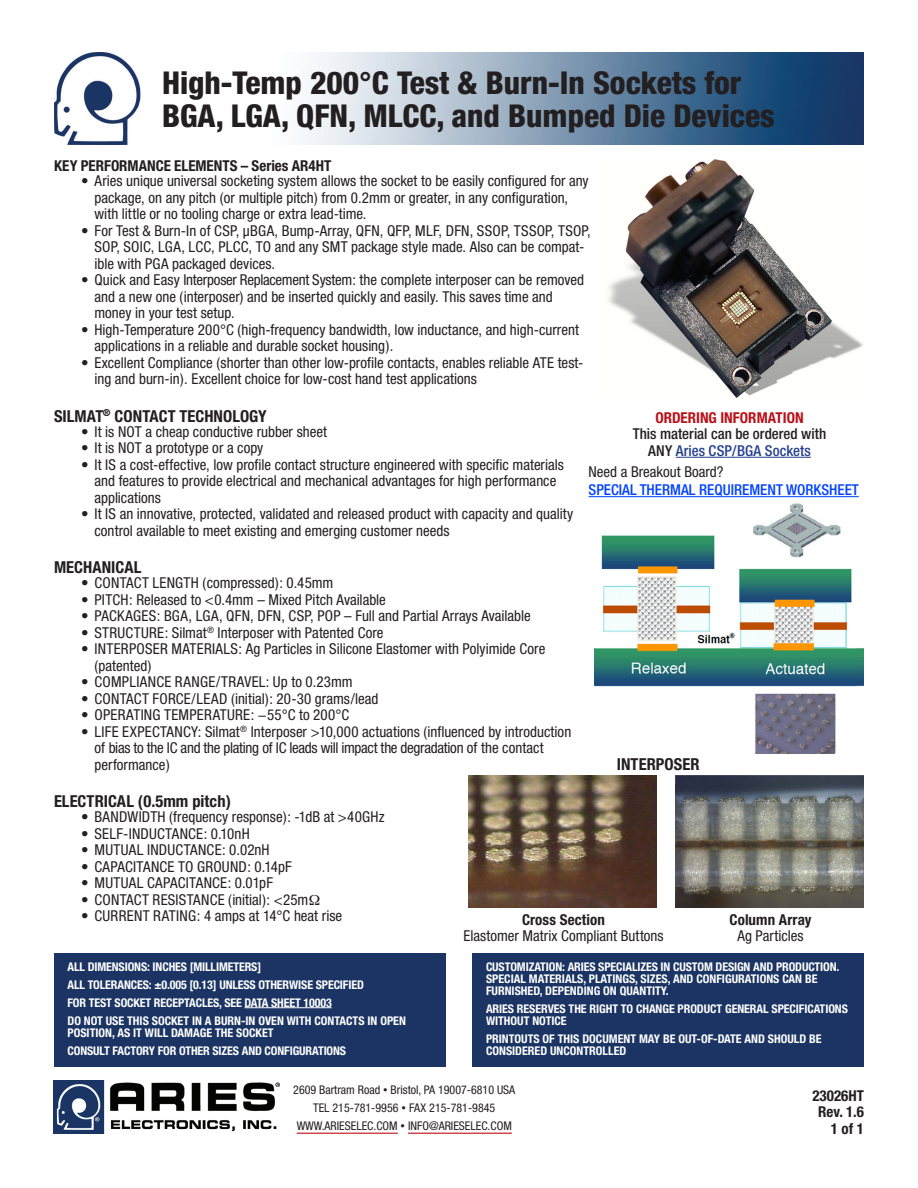
<style>
.page{position:relative;width:918px;height:1188px;background:#fff}
.page>*{position:absolute;margin:0;border:0;box-sizing:border-box;transform-origin:0 0}
.headline{font:800 condensed 31.5px "Helvetica Neue";color:#231f20}
.body{font:700 condensed 16.5px "Helvetica Neue";letter-spacing:.005em;color:#231f20}
.body-2{font:condensed 15px/16.5px "Helvetica Neue";color:#231f20}
.body-3{font:700 condensed 15px "Helvetica Neue";color:#231f20}
.t1{font:500 condensed 15px "Helvetica Neue";color:#0042ff}
.body-4{font:500 condensed 15px "Helvetica Neue";color:#231f20}
.body-5{font:500 condensed 15px "Helvetica Neue";letter-spacing:.005em;color:#253f8e}
.body-6{font:700 condensed 15px "Helvetica Neue";color:#bb1018}
.t2{font:700 condensed 12px/18px "Helvetica Neue";letter-spacing:-.005em;color:#fff}
.t3{font:condensed 12px "Helvetica Neue";color:#231f20}
.s1{color:#231f20}
.s2{font-size:9px}
</style>
<div class="page">
<img style="left:54px;top:53px;width:810px;height:92px">
<hr style="left:297px;top:1133px;width:101px;height:1px;background:#bb1018">
<hr style="left:408px;top:1133px;width:104px;height:1px;background:#bb1018">
<img style="left:54px;top:1080px;width:225px;height:54px">
<div style="left:54px;top:953px;width:392px;height:113px;background:#1b3463"></div>
<hr style="left:245px;top:1007px;width:87px;height:1px;background:#fff">
<div style="left:473px;top:953px;width:391px;height:113px;background:#1b3463"></div>
<img style="left:608px;top:159px;width:256px;height:239px">
<hr style="left:676px;top:457px;width:135px;height:1px;background:#253f8e">
<img style="left:594px;top:503px;width:270px;height:250px">
<img style="left:468px;top:775px;width:396px;height:133px">
<hr style="left:589px;top:496px;width:270px;height:1px;background:#0042ff">
<p class="headline" style="left:162px;top:63px;width:581px">High-Temp 200°C Test &amp; Burn-In Sockets for</p>
<p class="headline" style="left:162px;top:96px;width:614px">BGA, LGA, QFN, MLCC, and Bumped Die Devices</p>
<p class="body-3" style="left:54px;top:157px;width:279px">KEY PERFORMANCE ELEMENTS – Series AR4HT</p>
<p class="body-2" style="left:95px;top:172px;width:496px;text-indent:-14px">• Aries unique universal socketing system allows the socket to be easily configured for any package, on any pitch (or multiple pitch) from 0.2mm or greater, in any configuration, with little or no tooling charge or extra lead-time.</p>
<p class="body-2" style="left:95px;top:222px;width:498px;text-indent:-14px">• For Test &amp; Burn-In of CSP, µBGA, Bump-Array, QFN, QFP, MLF, DFN, SSOP, TSSOP, TSOP,<br>SOP, SOIC, LGA, LCC, PLCC, TO and any SMT package style made. Also can be compat&shy;ible with PGA packaged devices.</p>
<p class="body-2" style="left:95px;top:271px;width:491px;text-indent:-14px">• Quick and Easy Interposer Replacement System: the complete interposer can be removed and a new one (interposer) and be inserted quickly and easily. This saves time and money in your test setup.</p>
<p class="body-2" style="left:95px;top:321px;width:486px;text-indent:-14px">• High-Temperature 200°C (high-frequency bandwidth, low inductance, and high-current applications in a reliable and durable socket housing).</p>
<p class="body-2" style="left:95px;top:354px;width:490px;text-indent:-14px">• Excellent Compliance (shorter than other low-profile contacts, enables reliable ATE test&shy;ing and burn-in). Excellent choice for low-cost hand test applications</p>
<p class="body" style="left:54px;top:406px;width:214px">SILMAT<sup>®</sup> CONTACT TECHNOLOGY</p>
<p class="body-2" style="left:81px;top:423px;width:248px">• It is NOT a cheap conductive rubber sheet</p>
<p class="body-2" style="left:81px;top:439px;width:184px">• It is NOT a prototype or a copy</p>
<p class="body-2" style="left:95px;top:456px;width:471px;text-indent:-14px">• It IS a cost-effective, low profile contact structure engineered with specific materials and features to provide electrical and mechanical advantages for high performance applications</p>
<p class="body-2" style="left:95px;top:505px;width:480px;text-indent:-14px">• It IS an innovative, protected, validated and released product with capacity and quality control available to meet existing and emerging customer needs</p>
<p class="body" style="left:54px;top:557px;width:89px">MECHANICAL</p>
<p class="body-2" style="left:81px;top:574px;width:254px">• CONTACT LENGTH (compressed): 0.45mm</p>
<p class="body-2" style="left:81px;top:591px;width:306px">• PITCH: Released to &lt;0.4mm – Mixed Pitch Available</p>
<p class="body-2" style="left:81px;top:607px;width:451px">• PACKAGES: BGA, LGA, QFN, DFN, CSP, POP – Full and Partial Arrays Available</p>
<p class="body-2" style="left:81px;top:624px;width:304px">• STRUCTURE: Silmat<sup>®</sup> Interposer with Patented Core</p>
<p class="body-2" style="left:95px;top:640px;width:452px;text-indent:-14px">• INTERPOSER MATERIALS: Ag Particles in Silicone Elastomer with Polyimide Core (patented)</p>
<p class="body-2" style="left:81px;top:673px;width:273px">• COMPLIANCE RANGE/TRAVEL: Up to 0.23mm</p>
<p class="body-2" style="left:81px;top:690px;width:299px">• CONTACT FORCE/LEAD (initial): 20-30 grams/lead</p>
<p class="body-2" style="left:81px;top:706px;width:270px">• OPERATING TEMPERATURE: −55°C to 200°C</p>
<p class="body-2" style="left:95px;top:723px;width:478px;text-indent:-14px">• LIFE EXPECTANCY: Silmat<sup>®</sup> Interposer &gt;10,000 actuations (influenced by introduction of bias to the IC and the plating of IC leads will impact the degradation of the contact performance)</p>
<p class="body" style="left:54px;top:791px;width:178px">ELECTRICAL (0.5mm pitch)</p>
<p class="body-2" style="left:81px;top:808px;width:305px">• BANDWIDTH (frequency response): -1dB at &gt;40GHz</p>
<p class="body-2" style="left:81px;top:825px;width:170px">• SELF-INDUCTANCE: 0.10nH</p>
<p class="body-2" style="left:81px;top:841px;width:190px">• MUTUAL INDUCTANCE: 0.02nH</p>
<p class="body-2" style="left:81px;top:858px;width:212px">• CAPACITANCE TO GROUND: 0.14pF</p>
<p class="body-2" style="left:81px;top:874px;width:193px">• MUTUAL CAPACITANCE: 0.01pF</p>
<p class="body-2" style="left:81px;top:891px;width:229px">• CONTACT RESISTANCE (initial): &lt;25m</p>
<p class="body-2" style="left:81px;top:907px;width:263px">• CURRENT RATING: 4 amps at 14°C heat rise</p>
<p class="body-6" style="left:655px;top:408px;width:150px">ORDERING INFORMATION</p>
<p class="body-4" style="left:633px;top:425px;width:195px">This material can be ordered with</p>
<p class="body-5" style="left:648px;top:441px;width:164px"><span class="s1">ANY</span> Aries CSP/BGA Sockets</p>
<p class="body-2" style="left:589px;top:464px;width:136px">Need a Breakout Board?</p>
<p class="t1" style="left:589px;top:481px;width:272px">SPECIAL THERMAL REQUIREMENT WORKSHEET</p>
<p class="body" style="left:617px;top:754px;width:84px">INTERPOSER</p>
<p class="body-3" style="left:522px;top:910px;width:85px">Cross Section</p>
<p class="body-3" style="left:730px;top:910px;width:83px">Column Array</p>
<p class="body-2" style="left:463px;top:928px;width:202px">Elastomer Matrix Compliant Buttons</p>
<p class="body-2" style="left:737px;top:928px;width:68px">Ag Particles</p>
<p class="t2" style="left:68px;top:957px;width:340px">ALL DIMENSIONS: INCHES [MILLIMETERS]<br>ALL TOLERANCES: ±0.005 [0.13] UNLESS OTHERWISE SPECIFIED<br>FOR TEST SOCKET RECEPTACLES, SEE DATA SHEET 10003<br>DO NOT USE THIS SOCKET IN A BURN-IN OVEN WITH CONTACTS IN OPEN</p>
<p class="t2" style="left:68px;top:1023px;width:280px">POSITION, AS IT WILL DAMAGE THE SOCKET<br>CONSULT FACTORY FOR OTHER SIZES AND CONFIGURATIONS</p>
<p class="t2" style="left:486px;top:960px;width:355px;line-height:12px">CUSTOMIZATION: ARIES SPECIALIZES IN CUSTOM DESIGN AND PRODUCTION.<br>SPECIAL MATERIALS, PLATINGS, SIZES, AND CONFIGURATIONS CAN BE<br>FURNISHED, DEPENDING ON QUANTITY.</p>
<p class="t2" style="left:486px;top:1002px;width:364px;line-height:12px">ARIES RESERVES THE RIGHT TO CHANGE PRODUCT GENERAL SPECIFICATIONS<br>WITHOUT NOTICE</p>
<p class="t2" style="left:486px;top:1032px;width:337px;line-height:12px">PRINTOUTS OF THIS DOCUMENT MAY BE OUT-OF-DATE AND SHOULD BE<br>CONSIDERED UNCONTROLLED</p>
<p class="t3" style="left:293px;top:1083px;width:223px">2609 Bartram Road <span class="s2">•</span> Bristol, PA 19007-6810 USA</p>
<p class="t3" style="left:313px;top:1101px;width:184px">TEL 215-781-9956 <span class="s2">•</span> FAX 215-781-9845</p>
<p class="t3" style="left:297px;top:1119px;width:217px">WWW.ARIESELEC.COM <span class="s2">•</span> INFO@ARIESELEC.COM</p>
<p class="body-3" style="left:812px;top:1086px;width:53px">23026HT</p>
<p class="body-3" style="left:818px;top:1103px;width:47px">Rev. 1.6</p>
<p class="body-3" style="left:831px;top:1119px;width:35px">1 of 1</p>
</div>
